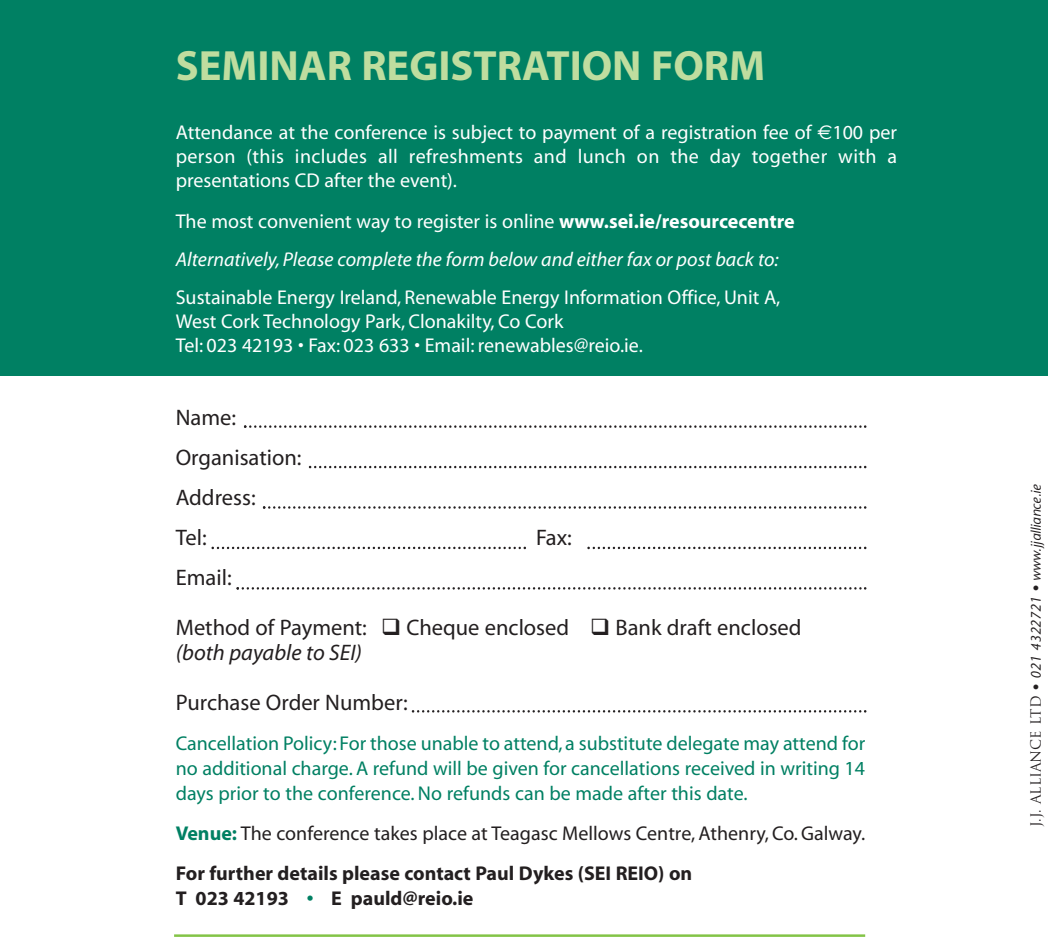
<style>
.page{position:relative;width:1048px;height:943px;background:#fff}
.page>*{position:absolute;margin:0;border:0;box-sizing:border-box;transform-origin:0 0}
.t1{font:700 42.5px "Myriad";color:#bfdd9f}
.t2{font:22.5px/40px "Myriad";color:#231f20}
.t3{font:italic 22.5px "Myriad";color:#231f20}
.t4{font:20px/24.2px "Myriad";color:#fff;text-align:justify}
.t5{font:20px/25px "Myriad";color:#008063;text-align:justify}
.t6{font:italic 20px/38.2px "Myriad";color:#fff}
.t7{font:20px/40px "Myriad";color:#231f20}
.t8{font:700 20px "Myriad";color:#231f20}
.t9{font:italic 13.75px "Stone Sans";color:#231f20}
.s1{font-family:"Euro Sans"}
.s2{font-style:normal}
.s3{font-weight:700;font-style:normal}
.s4{font-weight:700;color:#008063}
.s5{font-weight:700}
.s6{color:#008063}
.s7{font-family:"Trajan";font-style:normal}
</style>
<div class="page">
<div style="left:0;top:0;width:1047px;height:376px;background:#008063"></div>
<svg style="left:244px;top:425px;width:622px;height:3px"></svg>
<svg style="left:309px;top:466px;width:557px;height:2px"></svg>
<svg style="left:263px;top:506px;width:603px;height:3px"></svg>
<svg style="left:587px;top:547px;width:279px;height:2px"></svg>
<svg style="left:211px;top:547px;width:315px;height:2px"></svg>
<svg style="left:236px;top:587px;width:630px;height:2px"></svg>
<svg style="left:412px;top:710px;width:454px;height:2px"></svg>
<hr style="left:174px;top:934px;width:691px;height:3px;background:#83c447">
<h1 class="t1" style="left:176px;top:50px;width:590px">SEMINAR REGISTRATION FORM</h1>
<p class="t4" style="left:176px;top:122px;width:722px">Attendance at the conference is subject to payment of a registration fee of <span class="s1">€</span>100 per person (this includes all refreshments and lunch on the day together with a presentations CD after the event).</p>
<p class="t6" style="left:176px;top:204px;width:620px"><span class="s2">The most convenient way to register is online</span> <span class="s3">www.sei.ie/resourcecentre<br></span>Alternatively, Please complete the form below and either fax or post back to:</p>
<p class="t4" style="left:176px;top:287px;width:606px;text-align:left">Sustainable Energy Ireland, Renewable Energy Information Office, Unit A,<br>West Cork Technology Park, Clonakilty, Co Cork<br>Tel: 023 42193 • Fax: 023 633 • Email: renewables@reio.ie.</p>
<p class="t2" style="left:176px;top:400px;width:127px">Name:<br>Organisation:<br>Address:<br>Tel:</p>
<p class="t2" style="left:536px;top:520px;width:37px">Fax:</p>
<p class="t2" style="left:176px;top:560px;width:57px">Email:</p>
<p class="t2" style="left:176px;top:610px;width:193px">Method of Payment:</p>
<p class="t2" style="left:406px;top:610px;width:164px">Cheque enclosed</p>
<p class="t2" style="left:615px;top:610px;width:187px">Bank draft enclosed</p>
<p class="t3" style="left:176px;top:644px;width:188px">(both payable to SEI)</p>
<p class="t2" style="left:176px;top:685px;width:233px">Purchase Order Number:</p>
<p class="t5" style="left:176px;top:733px;width:690px">Cancellation Policy: For those unable to attend, a substitute delegate may attend for no additional charge. A refund will be given for cancellations received in writing 14 days prior to the conference. No refunds can be made after this date.</p>
<p class="t7" style="left:176px;top:815px;width:690px"><span class="s4">Venue:</span> The conference takes place at Teagasc Mellows Centre, Athenry, Co. Galway.<br><span class="s5">For further details please contact Paul Dykes (SEI REIO) on</span></p>
<p class="t8" style="left:176px;top:891px;width:299px">T 023 42193 <span class="s6">•</span> E pauld@reio.ie</p>
<p class="t9" style="left:1030px;top:827px;width:345px;rotate:-90deg"><span class="s7">J.J. Alliance ltd</span> • 021 4322721 • www.jjalliance.ie</p>
</div>
